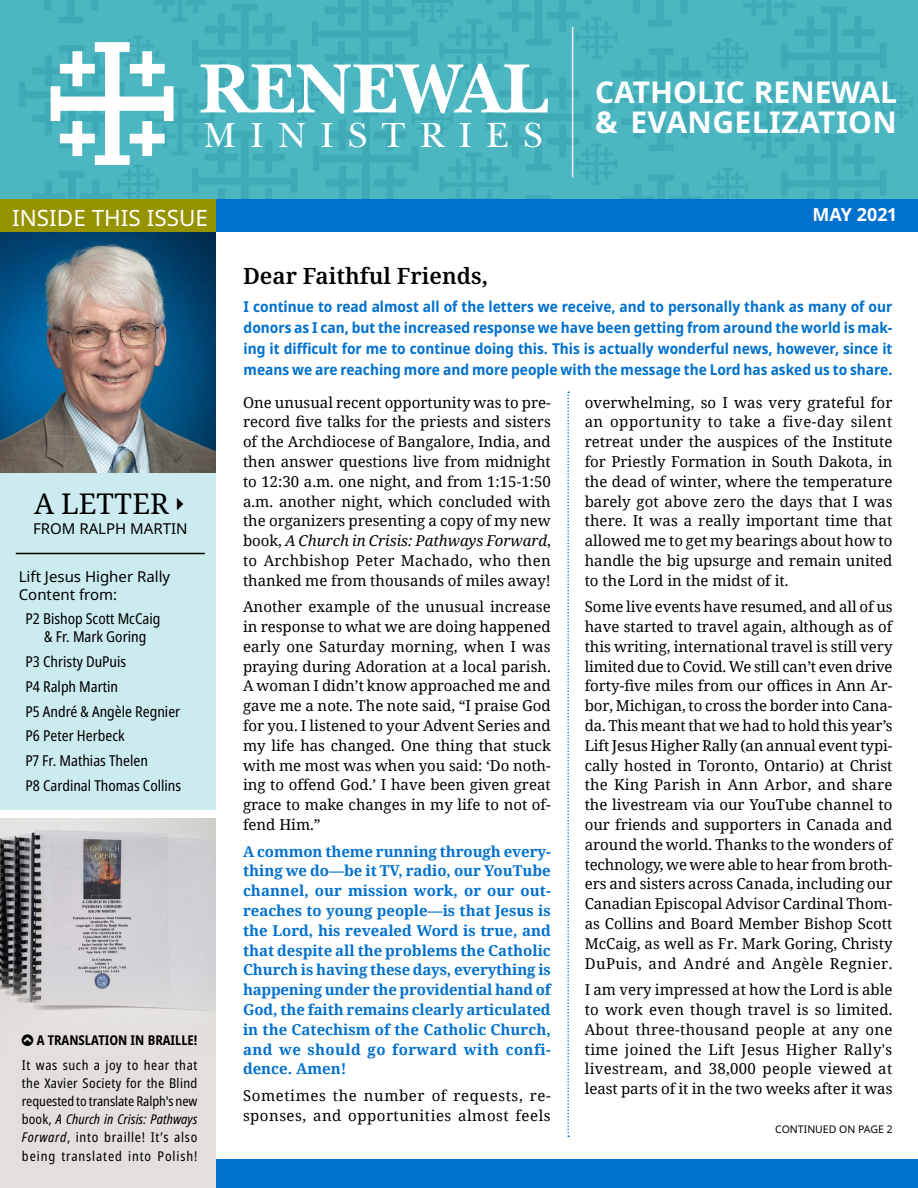
<style>
.page{position:relative;width:918px;height:1188px;background:#fff}
.page>*{position:absolute;margin:0;border:0;box-sizing:border-box;transform-origin:0 0}
.t1{font:700 72.75px "New Baskerville";color:#fff}
.t2{font:36.45px "New Baskerville";letter-spacing:.4em;color:#fff}
.t3{font:700 30px/30px "Noto Sans";color:#fff}
.t4{font:28.5px "Noto Serif";color:#000}
.t5{font:600 22.5px "Noto Serif";color:#000}
.t6{font:22.5px "Noto Sans";color:#fff}
.t7{font:700 18px "Noto Sans";color:#fff}
.t8{font:15px/19.8px "Noto Serif";color:#000;text-align:justify}
.t9{font:700 15px/19.8px "Noto Serif";letter-spacing:.025em;color:#0071ce;text-align:justify}
.t10{font:700 semi-condensed 15px/21px "Noto Sans";color:#0071ce;text-align:justify}
.t11{font:condensed 15px/24.8px "Noto Sans";color:#000;text-align:center}
.t12{font:15px/19.8px "Noto Serif";letter-spacing:.035em;color:#000}
.t13{font:15px/18px "Noto Sans";color:#000}
.t14{font:condensed 13.5px/18px "Noto Sans";letter-spacing:.055em;color:#000;text-align:justify}
.t15{font:700 condensed 13.5px "Noto Sans";color:#000}
.t16{font:10.5px "Noto Sans";color:#000}
.s1{font-style:italic}
</style>
<div class="page">
<div style="left:0;top:1159px;width:918px;height:29px;background:#0071ce"></div>
<div style="left:0;top:819px;width:216px;height:369px;background:#e3e0db"></div>
<img style="left:0;top:819px;width:216px;height:192px">
<div style="left:0;top:202px;width:216px;height:608px;background:#ccebee"></div>
<img style="left:0;top:232px;width:216px;height:240px">
<img style="left:0;top:0;width:918px;height:200px">
<div style="left:202px;top:200px;width:716px;height:32px;background:#0071ce"></div>
<svg style="left:567px;top:392px;width:2px;height:745px"></svg>
<div style="left:0;top:200px;width:216px;height:32px;background:#969300"></div>
<hr style="left:16px;top:553px;width:189px;height:1px;background:#000">
<div style="left:105px;top:43px;width:15px;height:122px;background:#fff"></div>
<div style="left:51px;top:97px;width:118px;height:14px;background:#fff"></div>
<div style="left:72px;top:51px;width:10px;height:35px;background:#fff"></div>
<div style="left:60px;top:64px;width:35px;height:10px;background:#fff"></div>
<div style="left:142px;top:51px;width:10px;height:35px;background:#fff"></div>
<div style="left:130px;top:64px;width:35px;height:10px;background:#fff"></div>
<div style="left:142px;top:121px;width:10px;height:35px;background:#fff"></div>
<div style="left:130px;top:134px;width:35px;height:9px;background:#fff"></div>
<div style="left:72px;top:121px;width:10px;height:35px;background:#fff"></div>
<div style="left:60px;top:134px;width:35px;height:9px;background:#fff"></div>
<div style="left:95px;top:42px;width:35px;height:10px;background:#fff"></div>
<div style="left:164px;top:86px;width:10px;height:35px;background:#fff"></div>
<div style="left:51px;top:86px;width:9px;height:35px;background:#fff"></div>
<div style="left:95px;top:155px;width:35px;height:10px;background:#fff"></div>
<hr style="left:572px;top:27px;width:1px;height:150px;background:#eeedee">
<h1 class="t1" style="left:200px;top:46px;width:350px">RENEWAL</h1>
<h2 class="t2" style="left:204px;top:114px;width:340px">MINISTRIES</h2>
<h3 class="t6" style="left:12px;top:202px;width:197px">INSIDE THIS ISSUE</h3>
<h3 class="t5" style="left:243px;top:260px;width:247px">Dear Faithful Friends,</h3>
<h3 class="t3" style="left:595px;top:78px;width:303px">CATHOLIC RENEWAL &amp; EVANGELIZATION</h3>
<p class="t7" style="left:812px;top:202px;width:86px">MAY 2021</p>
<h3 class="t4" style="left:34px;top:484px;width:136px">A LETTER</h3>
<p class="t13" style="left:33px;top:519px;width:156px">FROM RALPH MARTIN</p>
<p class="t13" style="left:19px;top:567px;width:153px">Lift Jesus Higher Rally<br>Content from:</p>
<p class="t11" style="left:26px;top:610px;width:137px;line-height:18px">P2 Bishop Scott McCaig &amp; Fr. Mark Goring</p>
<p class="t11" style="left:26px;top:650px;width:157px;text-align:left">P3 Christy DuPuis<br>P4 Ralph Martin<br>P5 André &amp; Angèle Regnier<br>P6 Peter Herbeck<br>P7 Fr. Mathias Thelen<br>P8 Cardinal Thomas Collins</p>
<p class="t15" style="left:37px;top:1030px;width:162px">A TRANSLATION IN BRAILLE!</p>
<p class="t14" style="left:22px;top:1056px;width:177px">It was such a joy to hear that the Xavier Society for the Blind requested to translate Ralph's new book, <span class="s1">A Church in Crisis: Pathways Forward</span>, into braille! It’s also</p>
<p class="t14" style="left:22px;top:1148px;width:177px">being translated into Polish!</p>
<p class="t10" style="left:244px;top:296px;width:650px">I continue to read almost all of the letters we receive, and to personally thank as many of our donors as I can, but the increased response we have been getting from around the world is mak&shy;ing it difficult for me to continue doing this. This is actually wonderful news, however, since it means we are reaching more and more people with the message the Lord has asked us to share.</p>
<p class="t8" style="left:243px;top:392px;width:309px">One unusual recent opportunity was to pre&shy;record five talks for the priests and sisters of the Archdiocese of Bangalore, India, and then answer questions live from midnight to 12:30 a.m. one night, and from 1:15-1:50 a.m. another night, which concluded with the organizers presenting a copy of my new book, <span class="s1">A Church in Crisis: Pathways Forward</span>, to Archbishop Peter Machado, who then thanked me from thousands of miles away!</p>
<p class="t8" style="left:243px;top:596px;width:309px">Another example of the unusual increase in response to what we are doing happened early one Saturday morning, when I was praying during Adoration at a local parish.<br>A woman I didn’t know approached me and gave me a note. The note said, “I praise God for you. I listened to your Advent Series and my life has changed. One thing that stuck with me most was when you said: ‘Do noth&shy;ing to offend God.’ I have been given great grace to make changes in my life to not of&shy;fend Him.”</p>
<p class="t9" style="left:243px;top:841px;width:309px">A common theme running through every&shy;thing we do—be it TV, radio, our YouTube channel, our mission work, or our out&shy;reaches to young people—is that Jesus is the Lord, his revealed Word is true, and that despite all the problems the Catholic Church is having these days, everything is happening under the providential hand of God, the faith remains clearly articulated in the Catechism of the Catholic Church, and we should go forward with confi&shy;dence. Amen!</p>
<p class="t12" style="left:243px;top:1085px;width:309px">Sometimes the number of requests, re&shy;sponses, and opportunities almost feels</p>
<p class="t8" style="left:585px;top:392px;width:309px">overwhelming, so I was very grateful for an opportunity to take a five-day silent retreat under the auspices of the Institute for Priestly Formation in South Dakota, in the dead of winter, where the temperature barely got above zero the days that I was there. It was a really important time that allowed me to get my bearings about how to handle the big upsurge and remain united to the Lord in the midst of it.</p>
<p class="t8" style="left:585px;top:596px;width:309px">Some live events have resumed, and all of us have started to travel again, although as of this writing, international travel is still very limited due to Covid. We still can’t even drive forty-five miles from our offices in Ann Ar&shy;bor, Michigan, to cross the border into Cana&shy;da. This meant that we had to hold this year’s Lift Jesus Higher Rally (an annual event typi&shy;cally hosted in Toronto, Ontario) at Christ the King Parish in Ann Arbor, and share the livestream via our YouTube channel to our friends and supporters in Canada and around the world. Thanks to the wonders of technology, we were able to hear from broth&shy;ers and sisters across Canada, including our Canadian Episcopal Advisor Cardinal Thom&shy;as Collins and Board Member Bishop Scott McCaig, as well as Fr. Mark Goring, Christy DuPuis, and André and Angèle Regnier.</p>
<p class="t8" style="left:585px;top:979px;width:309px">I am very impressed at how the Lord is able to work even though travel is so limited.<br>About three-thousand people at any one time joined the Lift Jesus Higher Rally's livestream, and 38,000 people viewed at least parts of it in the two weeks after it was</p>
<p class="t16" style="left:775px;top:1122px;width:119px">CONTINUED ON PAGE 2</p>
</div>
